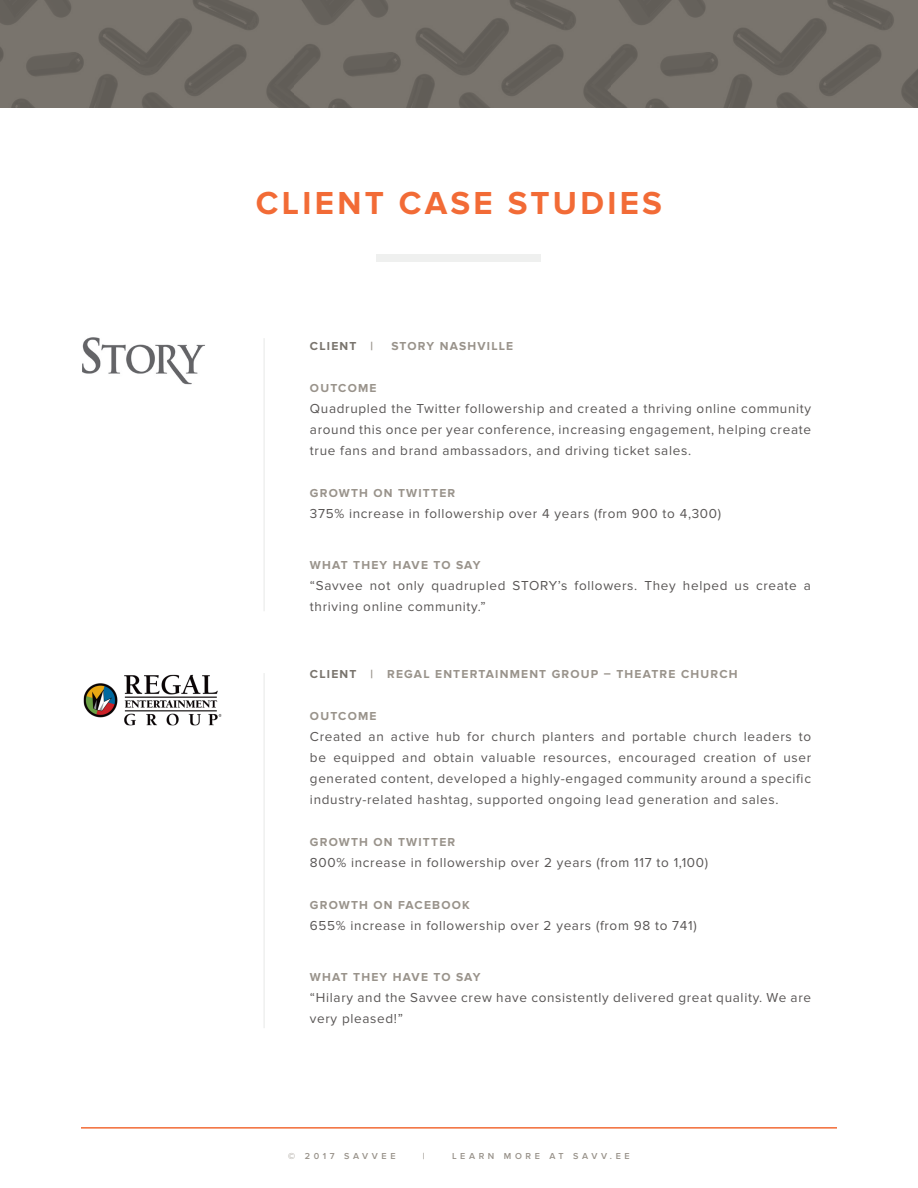
<style>
.page{position:relative;width:918px;height:1188px;background:#fff}
.page>*{position:absolute;margin:0;border:0;box-sizing:border-box;transform-origin:0 0}
._2-column_bullets{font:700 33px "Proxima Nova";letter-spacing:.1em;color:#f26b36}
._2-column_bullets-2{font:13.5px/21px "Proxima Nova";letter-spacing:.05em;color:#595655;text-align:justify}
._2-column_bullets-3{font:700 12px "Proxima Nova";letter-spacing:.1em;color:#99938b}
._2-column_bullets-4{font:700 12px "Proxima Nova";letter-spacing:.1em;color:#79746d}
.t1{font:600 9px "Proxima Nova";letter-spacing:.4em;color:#99938b}
.s1{color:#99938b}
.s2{color:#79746d}
</style>
<div class="page">
<hr style="left:81px;top:1127px;width:756px;height:2px;background:#f26b36">
<img style="left:0;top:0;width:918px;height:108px">
<div style="left:377px;top:254px;width:164px;height:8px;background:#eff0ef"></div>
<img style="left:82px;top:337px;width:123px;height:48px">
<img style="left:83px;top:674px;width:139px;height:52px">
<hr style="left:263px;top:338px;width:2px;height:273px;background:#eff0ef">
<hr style="left:263px;top:673px;width:2px;height:355px;background:#eff0ef">
<p class="_2-column_bullets" style="left:256px;top:184px;width:408px">CLIENT CASE STUDIES</p>
<p class="_2-column_bullets-4" style="left:310px;top:339px;width:65px">CLIENT <span class="s1">|</span></p>
<p class="_2-column_bullets-3" style="left:391px;top:339px;width:123px">STORY NASHVILLE</p>
<p class="_2-column_bullets-3" style="left:310px;top:381px;width:68px">OUTCOME</p>
<p class="_2-column_bullets-2" style="left:310px;top:398px;width:503px">Quadrupled the Twitter followership and created a thriving online community around this once per year conference, increasing engagement, helping create true fans and brand ambassadors, and driving ticket sales.</p>
<p class="_2-column_bullets-3" style="left:310px;top:486px;width:147px">GROWTH ON TWITTER</p>
<p class="_2-column_bullets-2" style="left:310px;top:503px;width:413px">375% increase in followership over 4 years (from 900 to 4,300)</p>
<p class="_2-column_bullets-3" style="left:310px;top:558px;width:172px">WHAT THEY HAVE TO SAY</p>
<p class="_2-column_bullets-2" style="left:310px;top:575px;width:503px">“Savvee not only quadrupled STORY’s followers. They helped us create a thriving online community.”</p>
<p class="_2-column_bullets-3" style="left:310px;top:667px;width:429px"><span class="s2">CLIENT</span> | REGAL ENTERTAINMENT GROUP – THEATRE CHURCH</p>
<p class="_2-column_bullets-3" style="left:310px;top:709px;width:68px">OUTCOME</p>
<p class="_2-column_bullets-2" style="left:310px;top:726px;width:503px">Created an active hub for church planters and portable church leaders to be equipped and obtain valuable resources, encouraged creation of user generated content, developed a highly-engaged community around a specific industry-related hashtag, supported ongoing lead generation and sales.</p>
<p class="_2-column_bullets-3" style="left:310px;top:835px;width:147px">GROWTH ON TWITTER</p>
<p class="_2-column_bullets-2" style="left:310px;top:852px;width:400px">800% increase in followership over 2 years (from 117 to 1,100)</p>
<p class="_2-column_bullets-3" style="left:310px;top:898px;width:161px">GROWTH ON FACEBOOK</p>
<p class="_2-column_bullets-2" style="left:310px;top:915px;width:388px">655% increase in followership over 2 years (from 98 to 741)</p>
<p class="_2-column_bullets-3" style="left:310px;top:970px;width:172px">WHAT THEY HAVE TO SAY</p>
<p class="_2-column_bullets-2" style="left:310px;top:987px;width:503px">“Hilary and the Savvee crew have consistently delivered great quality. We are very pleased!”</p>
<p class="t1" style="left:288px;top:1151px;width:109px">© 2017 SAVVEE</p>
<p class="t1" style="left:423px;top:1151px;width:3px">|</p>
<p class="t1" style="left:452px;top:1151px;width:179px">LEARN MORE AT SAVV.EE</p>
</div>
